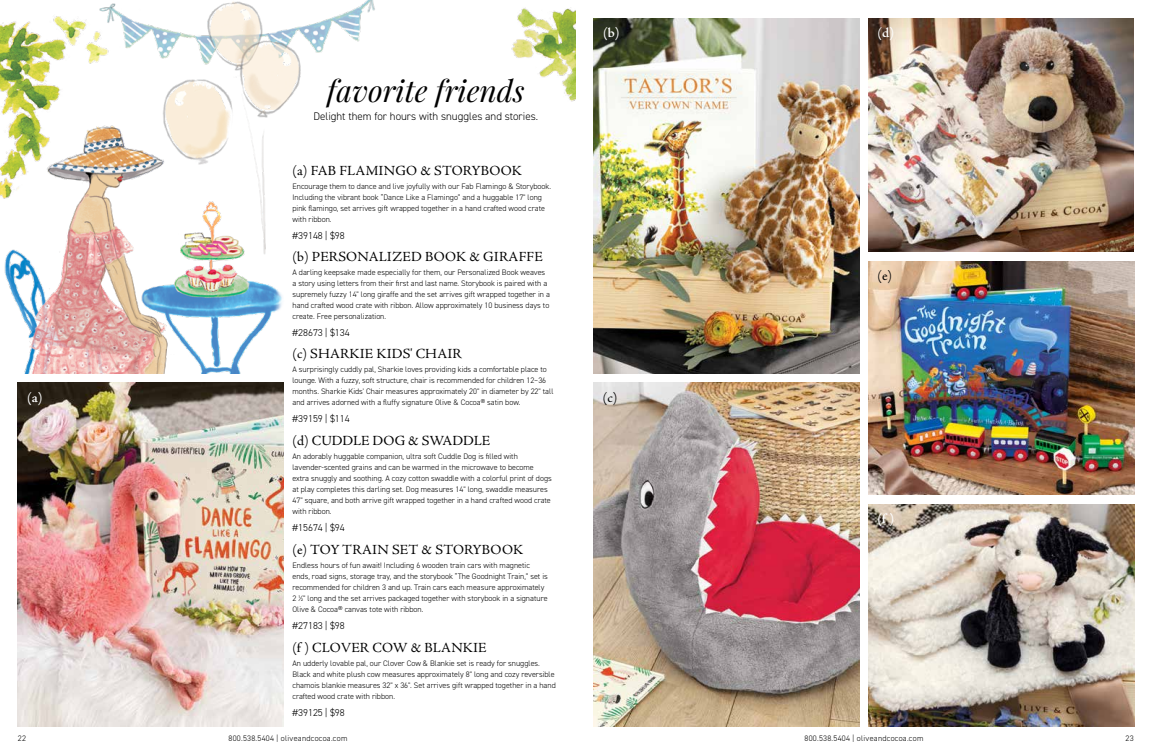
<style>
.page{position:relative;width:1152px;height:756px;background:#fff}
.page>*{position:absolute;margin:0;border:0;box-sizing:border-box;transform-origin:0 0}
.t1{font:italic 30px "Playfair Display";color:#000}
.t2{font:14px "Adobe Jenson Pro";letter-spacing:.015em;color:#000}
.t3{font:14px "Adobe Jenson Pro";letter-spacing:-.005em;color:#000}
.t4{font:600 14px "Adobe Jenson Pro";color:#fff}
.t5{font:300 11px "DIN2014";color:#000}
.t6{font:300 10px "DIN2014";color:#000}
.t7{font:300 8px/11px "DIN2014";color:#000}
.t8{font:300 8px "DIN2014";letter-spacing:.035em;color:#000}
.t9{font:8px "DIN2014";letter-spacing:.035em;color:#000}
</style>
<div class="page">
<img style="left:18px;top:382px;width:266px;height:345px">
<img style="left:594px;top:18px;width:266px;height:356px">
<img style="left:868px;top:18px;width:266px;height:234px">
<img style="left:868px;top:504px;width:266px;height:223px">
<img style="left:594px;top:382px;width:266px;height:345px">
<img style="left:868px;top:261px;width:266px;height:234px">
<img style="left:0;top:0;width:375px;height:374px">
<img style="left:511px;top:7px;width:65px;height:95px">
<h1 class="t1" style="left:327px;top:71px;width:199px">favorite friends</h1>
<h3 class="t5" style="left:313px;top:110px;width:226px">Delight them for hours with snuggles and stories.</h3>
<h2 class="t2" style="left:292px;top:163px;width:231px">(a) FAB FLAMINGO &amp; STORYBOOK</h2>
<p class="t7" style="left:292px;top:181px;width:260px">Encourage them to dance and live joyfully with our Fab Flamingo &amp; Storybook.<br>Including the vibrant book “Dance Like a Flamingo” and a huggable 17" long pink flamingo, set arrives gift wrapped together in a hand crafted wood crate with ribbon.</p>
<p class="t6" style="left:292px;top:229px;width:54px">#39148 | $98</p>
<h2 class="t4" style="left:603px;top:25px;width:18px">(b)</h2>
<h2 class="t4" style="left:877px;top:25px;width:18px">(d)</h2>
<h2 class="t2" style="left:292px;top:249px;width:252px">(b) PERSONALIZED BOOK &amp; GIRAFFE</h2>
<p class="t7" style="left:292px;top:267px;width:259px">A darling keepsake made especially for them, our Personalized Book weaves a story using letters from their first and last name. Storybook is paired with a supremely fuzzy 14" long giraffe and the set arrives gift wrapped together in a hand crafted wood crate with ribbon. Allow approximately 10 business days to create. Free personalization.</p>
<p class="t6" style="left:292px;top:327px;width:59px">#28673 | $134</p>
<h2 class="t2" style="left:292px;top:346px;width:171px">(c) SHARKIE KIDS' CHAIR</h2>
<p class="t7" style="left:292px;top:364px;width:262px">A surprisingly cuddly pal, Sharkie loves providing kids a comfortable place to lounge. With a fuzzy, soft structure, chair is recommended for children 12–36 months. Sharkie Kids' Chair measures approximately 20" in diameter by 22" tall and arrives adorned with a fluffy signature Olive &amp; Cocoa® satin bow.</p>
<p class="t6" style="left:292px;top:413px;width:59px">#39159 | $114</p>
<h2 class="t4" style="left:27px;top:389px;width:17px">(a)</h2>
<h2 class="t2" style="left:603px;top:389px;width:16px">(c)</h2>
<h2 class="t3" style="left:292px;top:433px;width:199px">(d) CUDDLE DOG &amp; SWADDLE</h2>
<p class="t7" style="left:292px;top:451px;width:261px">An adorably huggable companion, ultra soft Cuddle Dog is filled with lavender-scented grains and can be warmed in the microwave to become extra snuggly and soothing. A cozy cotton swaddle with a colorful print of dogs at play completes this darling set. Dog measures 14" long, swaddle measures 47" square, and both arrive gift wrapped together in a hand crafted wood crate with ribbon.</p>
<p class="t6" style="left:292px;top:521px;width:54px">#15674 | $94</p>
<h2 class="t2" style="left:292px;top:542px;width:232px">(e) TOY TRAIN SET &amp; STORYBOOK</h2>
<p class="t7" style="left:292px;top:560px;width:257px">Endless hours of fun await! Including 6 wooden train cars with magnetic ends, road signs, storage tray, and the storybook “The Goodnight Train,” set is recommended for children 3 and up. Train cars each measure approximately 2 ½" long and the set arrives packaged together with storybook in a signature Olive &amp; Cocoa® canvas tote with ribbon.</p>
<p class="t6" style="left:292px;top:620px;width:54px">#27183 | $98</p>
<h2 class="t2" style="left:292px;top:639px;width:196px">(f ) CLOVER COW &amp; BLANKIE</h2>
<p class="t7" style="left:292px;top:657px;width:265px">An udderly lovable pal, our Clover Cow &amp; Blankie set is ready for snuggles.<br>Black and white plush cow measures approximately 8" long and cozy reversible chamois blankie measures 32" x 36". Set arrives gift wrapped together in a hand crafted wood crate with ribbon.</p>
<p class="t6" style="left:292px;top:706px;width:54px">#39125 | $98</p>
<h2 class="t2" style="left:877px;top:268px;width:16px">(e)</h2>
<h2 class="t4" style="left:877px;top:511px;width:18px">(f )</h2>
<p class="t7" style="left:18px;top:732px;width:10px">22</p>
<p class="t8" style="left:229px;top:733px;width:120px">800.538.5404 | oliveandcocoa.com</p>
<p class="t9" style="left:788px;top:733px;width:143px">800.538.5404 | www.oliveandcocoa.com</p>
<p class="t8" style="left:805px;top:733px;width:120px">800.538.5404 | oliveandcocoa.com</p>
<p class="t7" style="left:1126px;top:732px;width:10px">23</p>
</div>
